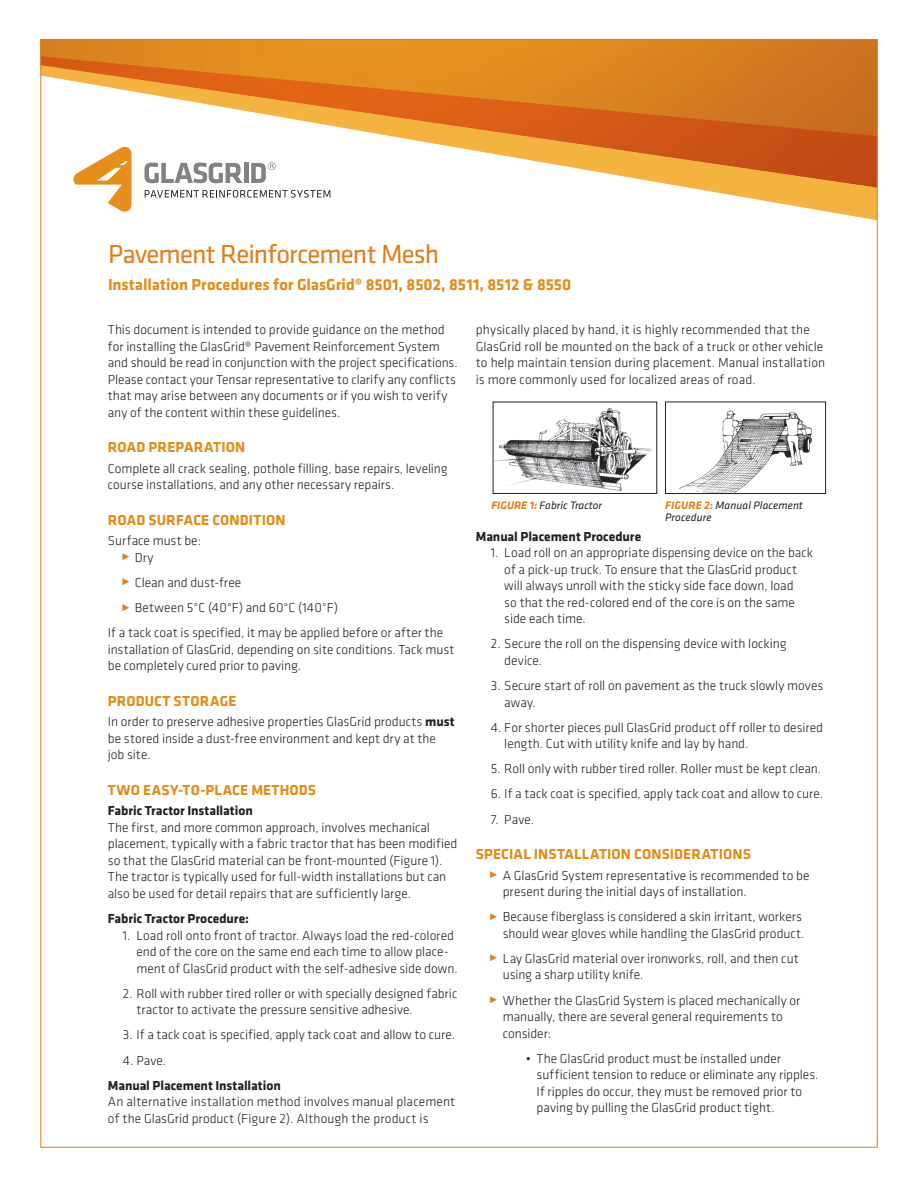
<style>
.page{position:relative;width:918px;height:1188px;background:#fff}
.page>*{position:absolute;margin:0;border:0;box-sizing:border-box;transform-origin:0 0}
.t1{font:27px "Klavika";letter-spacing:-.03em;color:#e37c1c}
.subhead_2{font:700 16.5px "Klavika";color:#e38c18}
.subhead{font:700 15px "Klavika";letter-spacing:.005em;color:#e38c18}
.body{font:300 13.5px/16.5px "Klavika";color:#231f20}
.body-2{font:700 13.5px "Klavika";letter-spacing:-.005em;color:#231f20}
._6_Photo_Caption{font:italic 11.25px/12px "Klavika";letter-spacing:.005em;color:#231f20}
.s1{color:#e37c1c}
.s2{font-weight:700}
.s3{font-weight:700;color:#e37c1c}
</style>
<div class="page">
<img style="left:42px;top:39px;width:836px;height:17px">
<svg style="left:42px;top:56px;width:836px;height:9px;background:#dd851f"></svg>
<svg style="left:42px;top:65px;width:836px;height:155px"></svg>
<svg style="left:144px;top:163px;width:98px;height:20px"></svg>
<hr style="left:244px;top:163px;width:4px;height:20px;background:#808285">
<svg style="left:145px;top:190px;width:186px;height:8px"></svg>
<svg style="left:73px;top:147px;width:58px;height:65px"></svg>
<svg style="left:251px;top:162px;width:25px;height:21px"></svg>
<img style="left:679px;top:410px;width:133px;height:82px">
<div style="left:665px;top:402px;width:161px;height:92px;border:1px solid #231f20"></div>
<img style="left:495px;top:408px;width:158px;height:83px">
<div style="left:493px;top:402px;width:164px;height:92px;border:1px solid #231f20"></div>
<p class="t1" style="left:108px;top:237px;width:333px">Pavement Reinforcement Mesh</p>
<p class="subhead_2" style="left:108px;top:273px;width:465px">Installation Procedures for GlasGrid® 8501, 8502, 8511, 8512 &amp; 8550</p>
<p class="body" style="left:108px;top:321px;width:351px">This document is intended to provide guidance on the method for installing the GlasGrid® Pavement Reinforcement System and should be read in conjunction with the project specifications.<br>Please contact your Tensar representative to clarify any conflicts that may arise between any documents or if you wish to verify any of the content within these guidelines.</p>
<p class="subhead" style="left:108px;top:436px;width:139px">ROAD PREPARATION</p>
<p class="body" style="left:108px;top:460px;width:341px">Complete all crack sealing, pothole filling, base repairs, leveling course installations, and any other necessary repairs.</p>
<p class="subhead" style="left:108px;top:509px;width:179px">ROAD SURFACE CONDITION</p>
<p class="body" style="left:108px;top:532px;width:95px">Surface must be:</p>
<p class="body" style="left:121px;top:549px;width:34px"><span class="s1">˴</span> Dry</p>
<p class="body" style="left:121px;top:574px;width:121px"><span class="s1">˴</span> Clean and dust-free</p>
<p class="body" style="left:121px;top:599px;width:218px"><span class="s1">˴</span> Between 5°C (40°F) and 60°C (140°F)</p>
<p class="body" style="left:108px;top:624px;width:348px">If a tack coat is specified, it may be applied before or after the installation of GlasGrid, depending on site conditions. Tack must be completely cured prior to paving.</p>
<p class="subhead" style="left:108px;top:690px;width:130px">PRODUCT STORAGE</p>
<p class="body" style="left:108px;top:713px;width:348px">In order to preserve adhesive properties GlasGrid products <span class="s2">must </span>be stored inside a dust-free environment and kept dry at the job site.</p>
<p class="subhead" style="left:108px;top:779px;width:210px">TWO EASY-TO-PLACE METHODS</p>
<p class="body-2" style="left:108px;top:801px;width:146px">Fabric Tractor Installation</p>
<p class="body" style="left:108px;top:819px;width:351px">The first, and more common approach, involves mechanical placement, typically with a fabric tractor that has been modified so that the GlasGrid material can be front-mounted (Figure 1).<br>The tractor is typically used for full-width installations but can also be used for detail repairs that are sufficiently large.</p>
<p class="body-2" style="left:108px;top:909px;width:143px">Fabric Tractor Procedure:</p>
<p class="body" style="left:136px;top:927px;width:323px;text-indent:-14px">1. Load roll onto front of tractor. Always load the red-colored end of the core on the same end each time to allow place‑ ment of GlasGrid product with the self-adhesive side down.</p>
<p class="body" style="left:136px;top:985px;width:323px;text-indent:-14px">2. Roll with rubber tired roller or with specially designed fabric tractor to activate the pressure sensitive adhesive.</p>
<p class="body" style="left:123px;top:1027px;width:334px">3. If a tack coat is specified, apply tack coat and allow to cure.</p>
<p class="body" style="left:123px;top:1052px;width:45px">4. Pave.</p>
<p class="body-2" style="left:108px;top:1075px;width:174px">Manual Placement Installation</p>
<p class="body" style="left:108px;top:1093px;width:349px">An alternative installation method involves manual placement of the GlasGrid product (Figure 2). Although the product is</p>
<p class="body" style="left:476px;top:321px;width:351px">physically placed by hand, it is highly recommended that the GlasGrid roll be mounted on the back of a truck or other vehicle to help maintain tension during placement. Manual installation is more commonly used for localized areas of road.</p>
<p class="_6_Photo_Caption" style="left:491px;top:499px;width:112px"><span class="s3">FIGURE 1:</span> Fabric Tractor</p>
<p class="_6_Photo_Caption" style="left:665px;top:499px;width:139px"><span class="s3">FIGURE 2:</span> Manual Placement<br>Procedure</p>
<p class="body-2" style="left:476px;top:527px;width:167px">Manual Placement Procedure</p>
<p class="body" style="left:504px;top:544px;width:310px;text-indent:-14px">1. Load roll on an appropriate dispensing device on the back of a pick-up truck. To ensure that the GlasGrid product will always unroll with the sticky side face down, load<br>so that the red-colored end of the core is on the same side each time.</p>
<p class="body" style="left:504px;top:636px;width:284px;text-indent:-14px">2. Secure the roll on the dispensing device with locking device.</p>
<p class="body" style="left:504px;top:677px;width:321px;text-indent:-14px">3. Secure start of roll on pavement as the truck slowly moves away.</p>
<p class="body" style="left:504px;top:719px;width:320px;text-indent:-14px">4. For shorter pieces pull GlasGrid product off roller to desired length. Cut with utility knife and lay by hand.</p>
<p class="body" style="left:491px;top:760px;width:332px">5. Roll only with rubber tired roller. Roller must be kept clean.</p>
<p class="body" style="left:491px;top:786px;width:334px">6. If a tack coat is specified, apply tack coat and allow to cure.</p>
<p class="body" style="left:491px;top:811px;width:45px">7. Pave.</p>
<p class="subhead" style="left:476px;top:843px;width:277px">SPECIAL INSTALLATION CONSIDERATIONS</p>
<p class="body" style="left:503px;top:867px;width:308px;text-indent:-14px"><span class="s1">˴</span> A GlasGrid System representative is recommended to be present during the initial days of installation.</p>
<p class="body" style="left:489px;top:908px;width:317px;text-align:right"><span class="s1">˴</span> Because fiberglass is considered a skin irritant, workers should wear gloves while handling the GlasGrid product.</p>
<p class="body" style="left:503px;top:950px;width:298px;text-indent:-14px"><span class="s1">˴</span> Lay GlasGrid material over ironworks, roll, and then cut using a sharp utility knife.</p>
<p class="body" style="left:503px;top:992px;width:299px;text-indent:-14px"><span class="s1">˴</span> Whether the GlasGrid System is placed mechanically or manually, there are several general requirements to consider:</p>
<p class="body" style="left:537px;top:1050px;width:283px;text-indent:-11px">• The GlasGrid product must be installed under sufficient tension to reduce or eliminate any ripples.<br>If ripples do occur, they must be removed prior to paving by pulling the GlasGrid product tight.</p>
</div>
